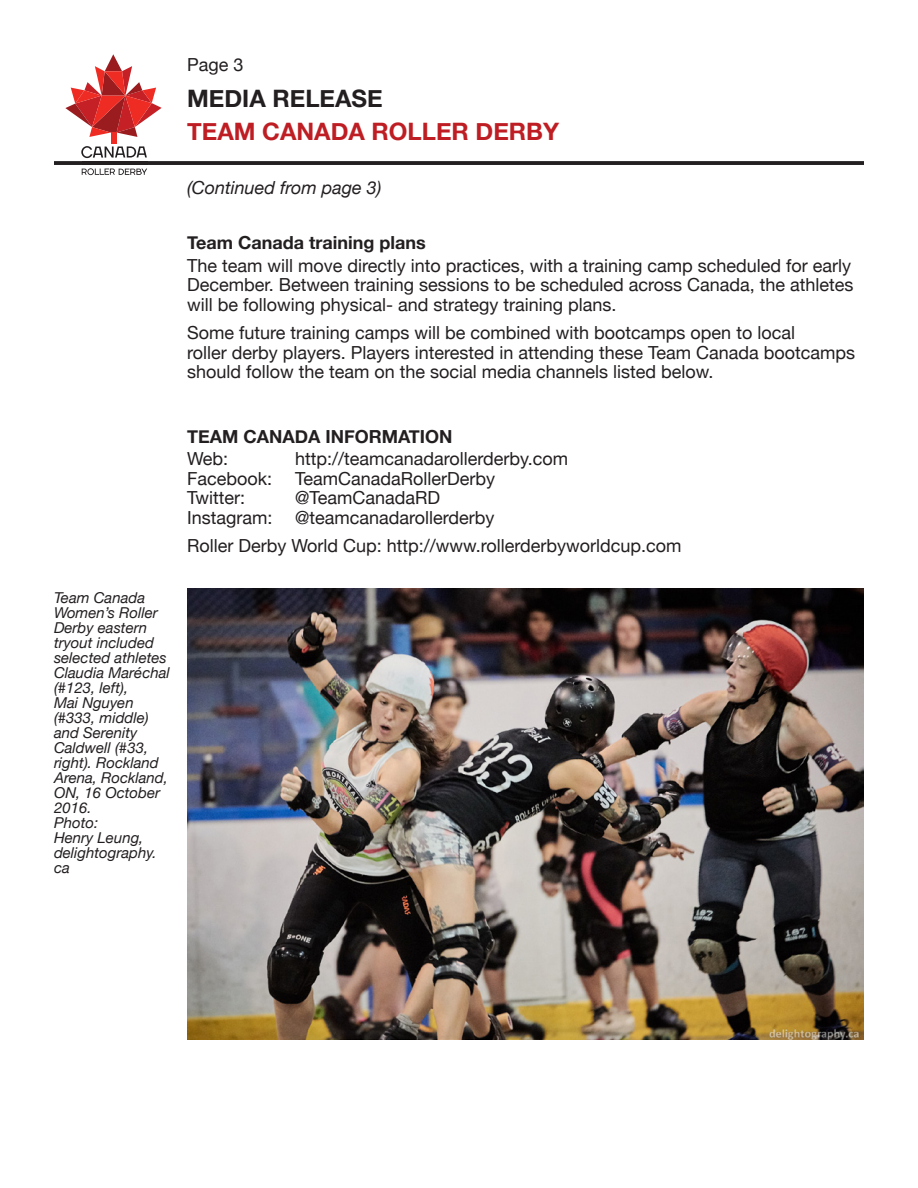
<style>
.page{position:relative;width:918px;height:1188px;background:#fff}
.page>*{position:absolute;margin:0;border:0;box-sizing:border-box;transform-origin:0 0}
.t1{font:700 24px "Helvetica Neue";color:#be1e23}
.t2{font:700 24px "Helvetica Neue";color:#231f20}
.Helvetica_12_subhead{font:18px/19.5px "Helvetica Neue";color:#231f20}
.Helv_12_13_after_sub{font:18px "Helvetica Neue";color:#231f20}
.Helvetica_12_subhead-2{font:700 18px "Helvetica Neue";color:#231f20}
.t3{font:italic 18px "Helvetica Neue";color:#231f20}
.Photo_caption_10_10{font:italic 15px/15px "Helvetica Neue";color:#231f20}
</style>
<div class="page">
<svg style="left:54px;top:161px;width:810px;height:4px;background:#292526"></svg>
<svg style="left:65px;top:54px;width:97px;height:83px"></svg>
<div style="left:111px;top:133px;width:6px;height:11px;background:#ee2c24"></div>
<svg style="left:81px;top:146px;width:66px;height:12px"></svg>
<svg style="left:82px;top:168px;width:65px;height:7px"></svg>
<hr style="left:82px;top:161px;width:65px;height:4px;background:#231f20">
<img style="left:187px;top:589px;width:677px;height:451px">
<p class="Helvetica_12_subhead" style="left:187px;top:56px;width:58px">Page 3</p>
<h1 class="t2" style="left:187px;top:80px;width:197px">MEDIA RELEASE</h1>
<h1 class="t1" style="left:187px;top:113px;width:374px">TEAM CANADA ROLLER DERBY</h1>
<p class="t3" style="left:187px;top:175px;width:196px">(Continued from page 3)</p>
<p class="Helvetica_12_subhead-2" style="left:187px;top:229px;width:240px">Team Canada training plans</p>
<p class="Helvetica_12_subhead" style="left:187px;top:257px;width:668px">The team will move directly into practices, with a training camp scheduled for early<br>December. Between training sessions to be scheduled across Canada, the athletes will be following physical- and strategy training plans.</p>
<p class="Helvetica_12_subhead" style="left:187px;top:324px;width:670px">Some future training camps will be combined with bootcamps open to local<br>roller derby players. Players interested in attending these Team Canada bootcamps should follow the team on the social media channels listed below.</p>
<p class="Photo_caption_10_10" style="left:54px;top:591px;width:117px">Team Canada<br>Women’s Roller<br>Derby eastern tryout included selected athletes<br>Claudia Maréchal (#123, left),<br>Mai Nguyen (#333, middle) and Serenity<br>Caldwell (#33, right). Rockland<br>Arena, Rockland,<br>ON, 16 October<br>2016.<br>Photo:<br>Henry Leung, delightography. ca</p>
<p class="Helvetica_12_subhead-2" style="left:187px;top:422px;width:267px">TEAM CANADA INFORMATION</p>
<p class="Helv_12_13_after_sub" style="left:187px;top:446px;width:42px">Web:</p>
<p class="Helv_12_13_after_sub" style="left:295px;top:446px;width:275px">http://teamcanadarollerderby.com</p>
<p class="Helv_12_13_after_sub" style="left:187px;top:465px;width:87px">Facebook:</p>
<p class="Helv_12_13_after_sub" style="left:295px;top:465px;width:202px">TeamCanadaRollerDerby</p>
<p class="Helv_12_13_after_sub" style="left:187px;top:485px;width:59px">Twitter:</p>
<p class="Helv_12_13_after_sub" style="left:295px;top:485px;width:147px">@TeamCanadaRD</p>
<p class="Helv_12_13_after_sub" style="left:187px;top:504px;width:87px">Instagram:</p>
<p class="Helv_12_13_after_sub" style="left:295px;top:504px;width:201px">@teamcanadarollerderby</p>
<p class="Helv_12_13_after_sub" style="left:187px;top:533px;width:496px">Roller Derby World Cup: http://www.rollerderbyworldcup.com</p>
</div>
